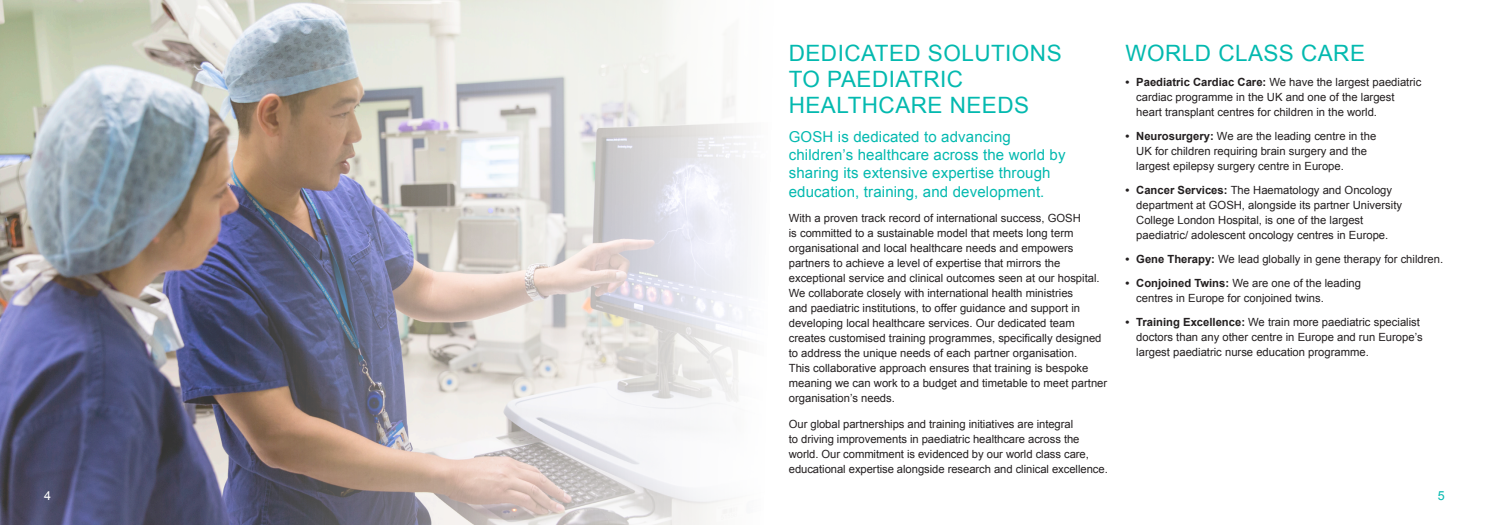
<style>
.page{position:relative;width:1489px;height:525px;background:#fff}
.page>*{position:absolute;margin:0;border:0;box-sizing:border-box;transform-origin:0 0}
.Heading_20pt{font:22.5px/26.2px "Arial";letter-spacing:.02em;color:#03b9af}
.Standfirst_12pt{font:15px/18.1px "Arial";letter-spacing:.01em;color:#03b9af}
.Standfirst_12pt-2{font:12.5px "Arial";color:#fff}
.Standfirst_12pt-3{font:12.5px "Arial";color:#03b9af}
.Body_Copy_9_5pt{font:11.25px/15px "Arial";color:#231f20}
.s1{font-weight:700}
</style>
<div class="page">
<img style="left:0;top:0;width:750px;height:524px">
<p class="Heading_20pt" style="left:788px;top:40px;width:274px">DEDICATED SOLUTIONS<br>TO PAEDIATRIC<br>HEALTHCARE NEEDS</p>
<p class="Standfirst_12pt" style="left:788px;top:128px;width:278px">GOSH is dedicated to advancing children’s healthcare across the world by sharing its extensive expertise through education, training, and development.</p>
<p class="Body_Copy_9_5pt" style="left:788px;top:211px;width:320px">With a proven track record of international success, GOSH<br>is committed to a sustainable model that meets long term organisational and local healthcare needs and empowers partners to achieve a level of expertise that mirrors the exceptional service and clinical outcomes seen at our hospital.<br>We collaborate closely with international health ministries<br>and paediatric institutions, to offer guidance and support in developing local healthcare services. Our dedicated team creates customised training programmes, specifically designed to address the unique needs of each partner organisation.<br>This collaborative approach ensures that training is bespoke meaning we can work to a budget and timetable to meet partner organisation’s needs.</p>
<p class="Body_Copy_9_5pt" style="left:788px;top:416px;width:320px">Our global partnerships and training initiatives are integral<br>to driving improvements in paediatric healthcare across the world. Our commitment is evidenced by our world class care, educational expertise alongside research and clinical excellence.</p>
<p class="Heading_20pt" style="left:1125px;top:40px;width:241px">WORLD CLASS CARE</p>
<p class="Body_Copy_9_5pt" style="left:1136px;top:75px;width:286px;text-indent:-11px"><span class="s1">• Paediatric Cardiac Care:</span> We have the largest paediatric cardiac programme in the UK and one of the largest heart transplant centres for children in the world.</p>
<p class="Body_Copy_9_5pt" style="left:1136px;top:129px;width:241px;text-indent:-11px"><span class="s1">• Neurosurgery:</span> We are the leading centre in the<br>UK for children requiring brain surgery and the largest epilepsy surgery centre in Europe.</p>
<p class="Body_Copy_9_5pt" style="left:1136px;top:183px;width:267px;text-indent:-11px"><span class="s1">• Cancer Services:</span> The Haematology and Oncology department at GOSH, alongside its partner University College London Hospital, is one of the largest paediatric/ adolescent oncology centres in Europe.</p>
<p class="Body_Copy_9_5pt" style="left:1125px;top:252px;width:319px"><span class="s1">• Gene Therapy:</span> We lead globally in gene therapy for children.</p>
<p class="Body_Copy_9_5pt" style="left:1136px;top:275px;width:226px;text-indent:-11px"><span class="s1">• Conjoined Twins:</span> We are one of the leading centres in Europe for conjoined twins.</p>
<p class="Body_Copy_9_5pt" style="left:1136px;top:314px;width:288px;text-indent:-11px"><span class="s1">• Training Excellence:</span> We train more paediatric specialist doctors than any other centre in Europe and run Europe’s largest paediatric nurse education programme.</p>
<p class="Standfirst_12pt-2" style="left:44px;top:487px;width:8px">4</p>
<p class="Standfirst_12pt-3" style="left:1437px;top:487px;width:8px">5</p>
</div>
